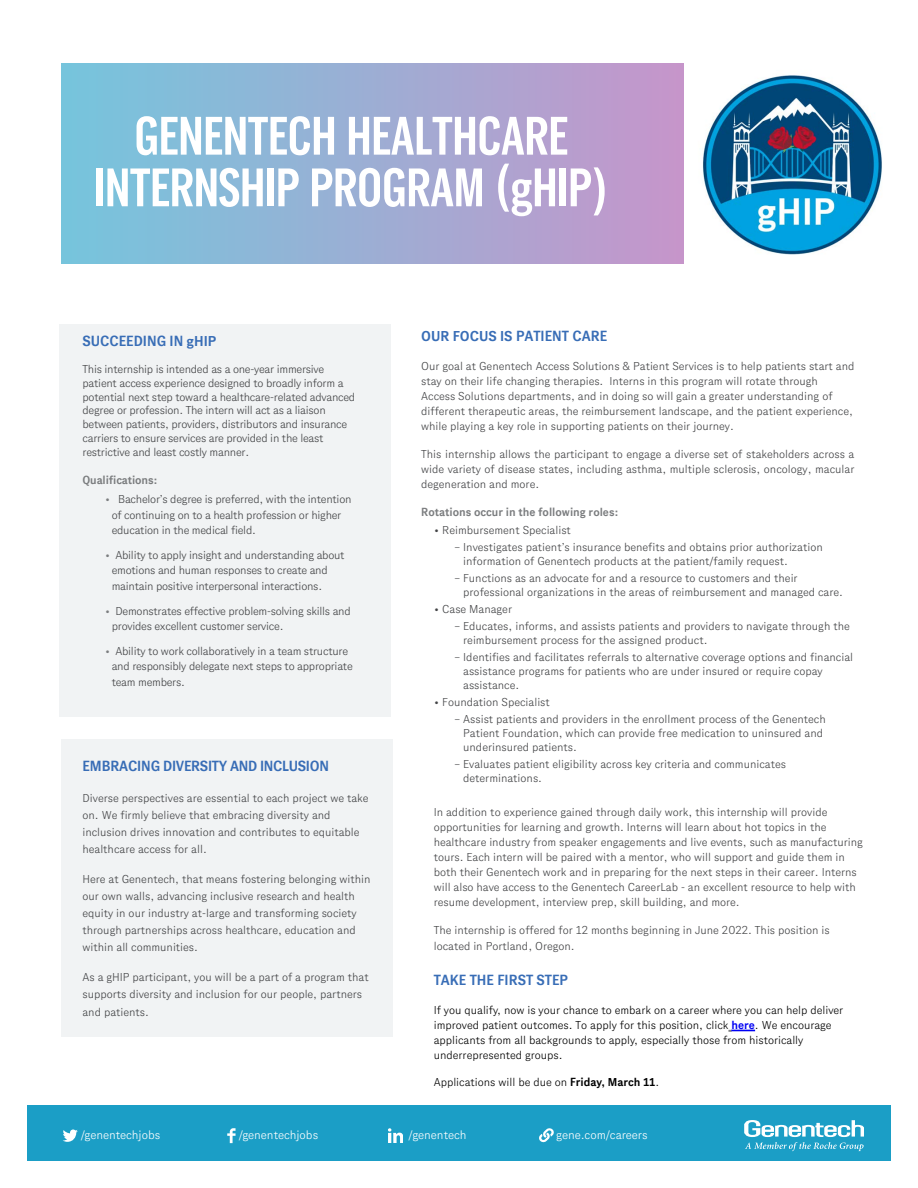
<style>
.page{position:relative;width:918px;height:1188px;background:#fff}
.page>*{position:absolute;margin:0;border:0;box-sizing:border-box;transform-origin:0 0}
.FOSIH_Header{font:700 54px/51.6px "Gene Condensed";color:#fff;text-align:center}
.Body_18_28{font:700 14.25px "Gene Sans";color:#386db6}
.Body_18_28-2{font:700 14.25px "Gene Sans";letter-spacing:-.02em;color:#386db6}
.t1{font:300 12px "Gene Sans";color:#fff}
.Body_18_28-3{font:300 11.4px/15.1px "Gene Sans";color:#424345}
.Body_18_28-4{font:300 11.4px/15.8px "Gene Sans";letter-spacing:-.02em;color:#424345}
.Body_18_28-5{font:300 11.4px/15.1px "Gene Sans";color:#000}
.Body_18_28-6{font:700 11.4px "Gene Sans";color:#7b7d7f}
.s1{color:#7b7d7f}
.s2{font-weight:700;color:#0000f4}
.s3{font-weight:700}
</style>
<div class="page">
<div style="left:27px;top:1106px;width:864px;height:55px;background:#1b9ec6"></div>
<div style="left:61px;top:63px;width:622px;height:201px;background:linear-gradient(to right,#74c5dd,#c695cb)"></div>
<svg style="left:744px;top:1120px;width:120px;height:31px"></svg>
<div style="left:59px;top:324px;width:332px;height:393px;background:#f1f3f4"></div>
<div style="left:61px;top:740px;width:331px;height:297px;background:#f1f3f4"></div>
<svg style="left:227px;top:1128px;width:9px;height:15px"></svg>
<svg style="left:63px;top:1130px;width:15px;height:12px"></svg>
<svg style="left:388px;top:1128px;width:15px;height:14px"></svg>
<svg style="left:539px;top:1128px;width:15px;height:14px"></svg>
<img style="left:702px;top:75px;width:180px;height:180px">
<svg style="left:728px;top:1030px;width:27px;height:2px"></svg>
<p class="FOSIH_Header" style="left:94px;top:109px;width:516px">GENENTECH HEALTHCARE<br>INTERNSHIP PROGRAM (gHIP)</p>
<p class="Body_18_28" style="left:82px;top:333px;width:135px">SUCCEEDING IN gHIP</p>
<p class="Body_18_28-4" style="left:82px;top:362px;width:274px;line-height:13.6px">This internship is intended as a one-year immersive patient access experience designed to broadly inform a potential next step toward a healthcare-related advanced degree or profession. The intern will act as a liaison between patients, providers, distributors and insurance carriers to ensure services are provided in the least restrictive and least costly manner.</p>
<p class="Body_18_28-6" style="left:82px;top:473px;width:77px">Qualifications:</p>
<p class="Body_18_28-4" style="left:112px;top:491px;width:241px;text-indent:-7px"><span class="s1">•</span> Bachelor’s degree is preferred, with the intention of continuing on to a health profession or higher education in the medical field.</p>
<p class="Body_18_28-4" style="left:112px;top:547px;width:234px;text-indent:-7px"><span class="s1">•</span> Ability to apply insight and understanding about emotions and human responses to create and maintain positive interpersonal interactions.</p>
<p class="Body_18_28-4" style="left:112px;top:602px;width:241px;text-indent:-7px"><span class="s1">•</span> Demonstrates effective problem-solving skills and provides excellent customer service.</p>
<p class="Body_18_28-4" style="left:112px;top:643px;width:243px;text-indent:-7px"><span class="s1">•</span> Ability to work collaboratively in a team structure and responsibly delegate next steps to appropriate team members.</p>
<p class="Body_18_28-2" style="left:83px;top:758px;width:248px">EMBRACING DIVERSITY AND INCLUSION</p>
<p class="Body_18_28-3" style="left:82px;top:789px;width:288px;line-height:17.1px">Diverse perspectives are essential to each project we take on. We firmly believe that embracing diversity and inclusion drives innovation and contributes to equitable healthcare access for all.</p>
<p class="Body_18_28-3" style="left:82px;top:870px;width:290px;line-height:17.1px">Here at Genentech, that means fostering belonging within our own walls, advancing inclusive research and health equity in our industry at-large and transforming society through partnerships across healthcare, education and within all communities.</p>
<p class="Body_18_28-3" style="left:82px;top:969px;width:288px;line-height:17.1px">As a gHIP participant, you will be a part of a program that supports diversity and inclusion for our people, partners and patients.</p>
<p class="Body_18_28" style="left:421px;top:328px;width:188px">OUR FOCUS IS PATIENT CARE</p>
<p class="Body_18_28-3" style="left:421px;top:358px;width:435px">Our goal at Genentech Access Solutions &amp; Patient Services is to help patients start and stay on their life changing therapies. Interns in this program will rotate through Access Solutions departments, and in doing so will gain a greater understanding of different therapeutic areas, the reimbursement landscape, and the patient experience, while playing a key role in supporting patients on their journey.</p>
<p class="Body_18_28-3" style="left:421px;top:446px;width:435px;text-align:justify">This internship allows the participant to engage a diverse set of stakeholders across a wide variety of disease states, including asthma, multiple sclerosis, oncology, macular degeneration and more.</p>
<p class="Body_18_28-6" style="left:421px;top:505px;width:199px">Rotations occur in the following roles:</p>
<p class="Body_18_28-3" style="left:434px;top:522px;width:138px">• Reimbursement Specialist</p>
<p class="Body_18_28-3" style="left:463px;top:540px;width:361px;line-height:13.6px;text-indent:-9px">– Investigates patient’s insurance benefits and obtains prior authorization information of Genentech products at the patient/family request.</p>
<p class="Body_18_28-3" style="left:463px;top:571px;width:381px;line-height:13.6px;text-indent:-9px">– Functions as an advocate for and a resource to customers and their professional organizations in the areas of reimbursement and managed care.</p>
<p class="Body_18_28-3" style="left:434px;top:601px;width:79px">• Case Manager</p>
<p class="Body_18_28-3" style="left:463px;top:619px;width:388px;line-height:13.6px;text-indent:-9px">– Educates, informs, and assists patients and providers to navigate through the reimbursement process for the assigned product.</p>
<p class="Body_18_28-3" style="left:463px;top:650px;width:391px;line-height:13.6px;text-indent:-9px">– Identifies and facilitates referrals to alternative coverage options and financial assistance programs for patients who are under insured or require copay assistance.</p>
<p class="Body_18_28-3" style="left:434px;top:694px;width:117px">• Foundation Specialist</p>
<p class="Body_18_28-3" style="left:463px;top:712px;width:364px;line-height:13.6px;text-indent:-9px">– Assist patients and providers in the enrollment process of the Genentech<br>Patient Foundation, which can provide free medication to uninsured and underinsured patients.</p>
<p class="Body_18_28-3" style="left:463px;top:757px;width:324px;line-height:13.6px;text-indent:-9px">– Evaluates patient eligibility across key criteria and communicates determinations.</p>
<p class="Body_18_28-3" style="left:434px;top:804px;width:431px">In addition to experience gained through daily work, this internship will provide opportunities for learning and growth. Interns will learn about hot topics in the healthcare industry from speaker engagements and live events, such as manufacturing tours. Each intern will be paired with a mentor, who will support and guide them in both their Genentech work and in preparing for the next steps in their career. Interns will also have access to the Genentech CareerLab - an excellent resource to help with resume development, interview prep, skill building, and more.</p>
<p class="Body_18_28-3" style="left:434px;top:923px;width:397px">The internship is offered for 12 months beginning in June 2022. This position is located in Portland, Oregon.</p>
<p class="Body_18_28" style="left:434px;top:972px;width:136px">TAKE THE FIRST STEP</p>
<p class="Body_18_28-5" style="left:434px;top:1002px;width:411px">If you qualify, now is your chance to embark on a career where you can help deliver improved patient outcomes. To apply for this position, click <span class="s2">here</span>. We encourage applicants from all backgrounds to apply, especially those from historically underrepresented groups.</p>
<p class="Body_18_28-5" style="left:434px;top:1074px;width:227px">Applications will be due on <span class="s3">Friday, March 11</span>.</p>
<p class="t1" style="left:81px;top:1128px;width:81px">/genentechjobs</p>
<p class="t1" style="left:239px;top:1128px;width:81px">/genentechjobs</p>
<p class="t1" style="left:409px;top:1128px;width:59px">/genentech</p>
<p class="t1" style="left:556px;top:1128px;width:93px">gene.com/careers</p>
</div>
